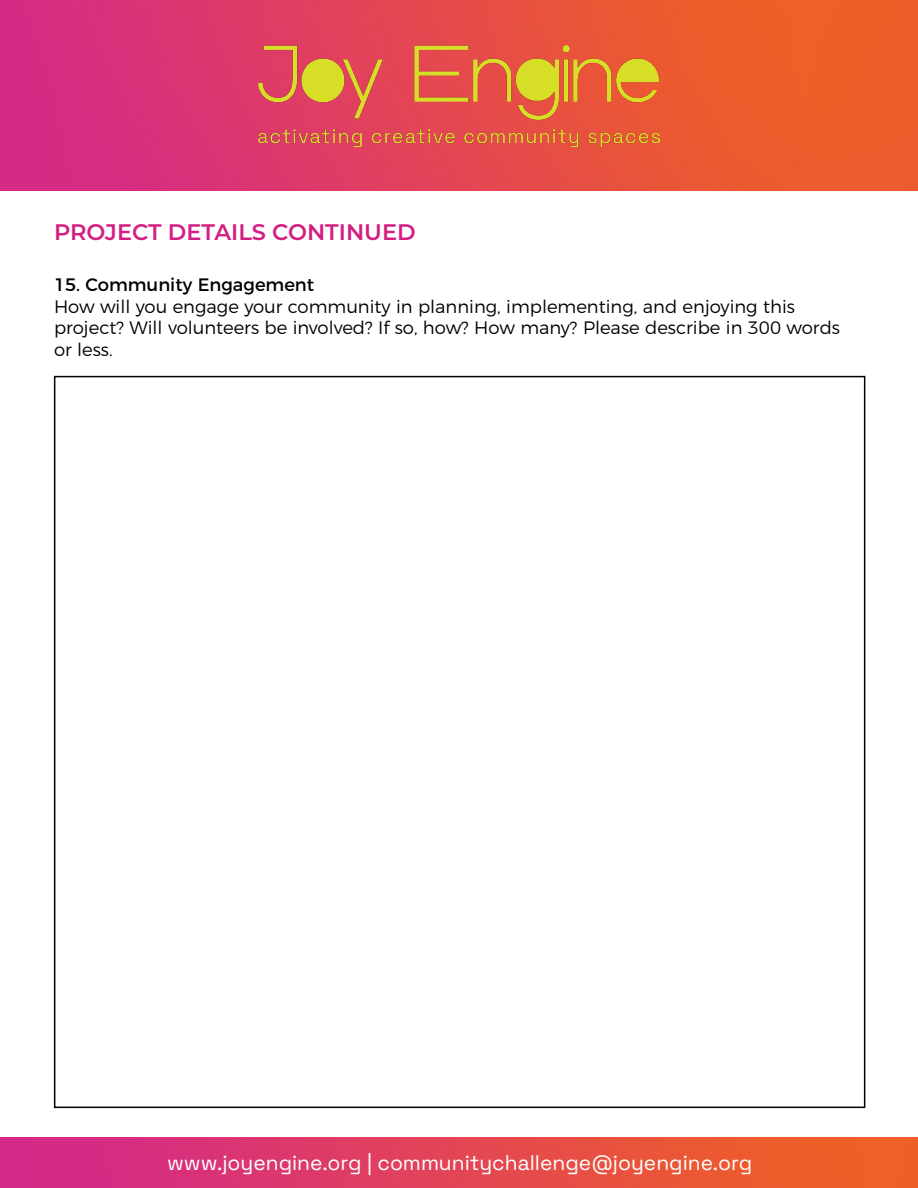
<style>
.page{position:relative;width:918px;height:1188px;background:#fff}
.page>*{position:absolute;margin:0;border:0;box-sizing:border-box;transform-origin:0 0}
.t1{font:600 22.5px "Montserrat";color:#d31e82}
.t2{font:21px "Space Grotesk";color:#fff}
.t3{font:300 18px/21.6px "Montserrat";color:#000}
.t4{font:18px "Montserrat";color:#000}
</style>
<div class="page">
<img style="left:1px;top:0;width:917px;height:190px">
<img style="left:258px;top:46px;width:402px;height:101px">
<img style="left:0;top:1137px;width:918px;height:51px">
<p class="t1" style="left:54px;top:216px;width:363px">PROJECT DETAILS CONTINUED</p>
<p class="t4" style="left:54px;top:270px;width:262px">15. Community Engagement</p>
<p class="t3" style="left:54px;top:294px;width:788px">How will you engage your community in planning, implementing, and enjoying this project? Will volunteers be involved? If so, how? How many? Please describe in 300 words or less.</p>
<p class="t2" style="left:167px;top:1147px;width:586px">www.joyengine.org | communitychallenge@joyengine.org</p>
</div>
